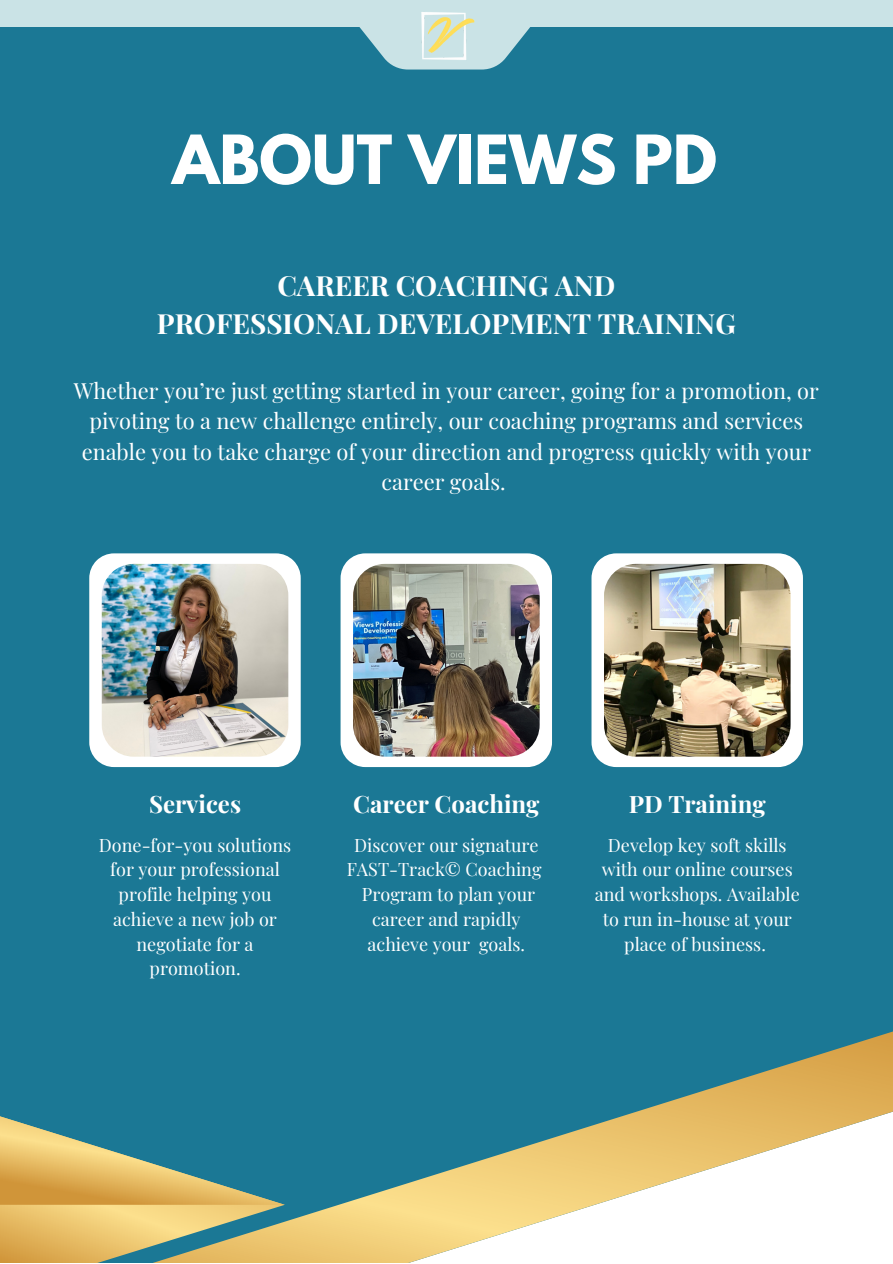
<style>
.page{position:relative;width:893px;height:1264px;background:#fff}
.page>*{position:absolute;margin:0;border:0;box-sizing:border-box;transform-origin:0 0}
.t1{font:700 60px "League Spartan";color:#fff}
.t2{font:700 27.75px/38.2px "Playfair Display";color:#fff;text-align:center}
.t3{font:700 24px "Playfair Display";color:#fff}
.t4{font:21.75px/30.3px "Playfair Display";color:#fff;text-align:center}
.t5{font:18px/24.8px "Playfair Display";color:#fff;text-align:center}
</style>
<div class="page">
<div style="left:0;top:0;width:892px;height:1262px;background:#1b7895"></div>
<svg style="left:285px;top:1032px;width:607px;height:230px"></svg>
<svg style="left:0;top:1204px;width:285px;height:58px"></svg>
<svg style="left:0;top:1116px;width:282px;height:88px"></svg>
<div style="left:0;top:0;width:892px;height:27px;background:#cae3e6"></div>
<svg style="left:359px;top:27px;width:171px;height:43px"></svg>
<svg style="left:89px;top:553px;width:212px;height:214px;background:#eef4f6"></svg>
<svg style="left:340px;top:553px;width:212px;height:214px;background:#ebf1f4"></svg>
<svg style="left:591px;top:553px;width:211px;height:214px;background:#ecf2f3"></svg>
<img style="left:102px;top:564px;width:186px;height:192px;border-radius:32px">
<img style="left:353px;top:564px;width:186px;height:192px;border-radius:32px">
<img style="left:604px;top:564px;width:186px;height:192px;border-radius:32px">
<img style="left:412px;top:12px;width:68px;height:58px">
<h1 class="t1" style="left:172px;top:130px;width:546px">ABOUT VIEWS PD</h1>
<h2 class="t2" style="left:157px;top:265px;width:580px">CAREER COACHING AND<br>PROFESSIONAL DEVELOPMENT TRAINING</h2>
<p class="t4" style="left:74px;top:375px;width:746px">Whether you’re just getting started in your career, going for a promotion, or pivoting to a new challenge entirely, our coaching programs and services enable you to take charge of your direction and progress quickly with your career goals.</p>
<h3 class="t3" style="left:149px;top:787px;width:94px">Services</h3>
<p class="t5" style="left:99px;top:831px;width:194px">Done-for-you solutions for your professional profile helping you achieve a new job or negotiate for a promotion.</p>
<h3 class="t3" style="left:353px;top:787px;width:188px">Career Coaching</h3>
<p class="t5" style="left:346px;top:831px;width:196px">Discover our signature<br>FAST-Track© Coaching<br>Program to plan your career and rapidly achieve your goals.</p>
<h3 class="t3" style="left:628px;top:787px;width:138px">PD Training</h3>
<p class="t5" style="left:594px;top:831px;width:207px">Develop key soft skills with our online courses and workshops. Available to run in-house at your place of business.</p>
</div>
